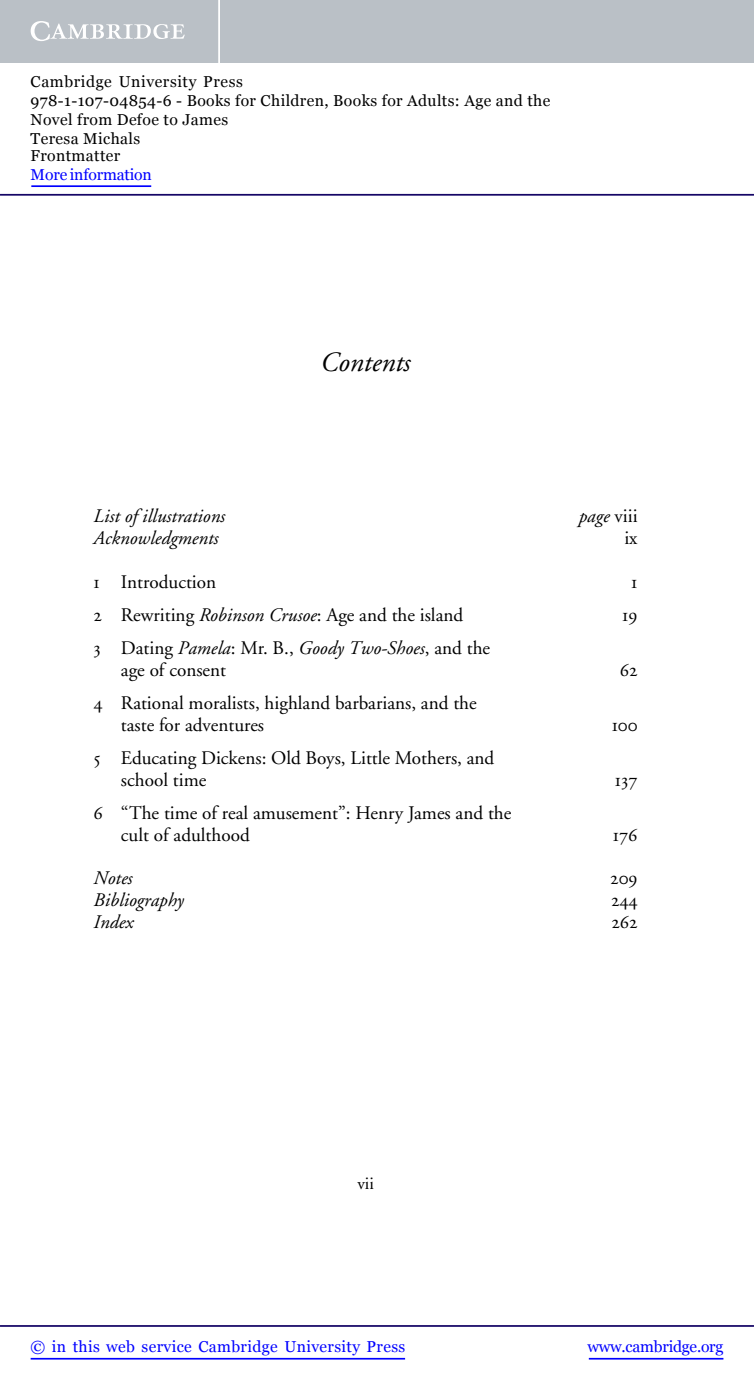
<style>
.page{position:relative;width:754px;height:1385px;background:#fff}
.page>*{position:absolute;margin:0;border:0;box-sizing:border-box;transform-origin:0 0}
.t1{font:27.82px "Adobe Garamond Italic Os F";color:#000}
.t2{font:19.25px/21.9px "Adobe Garamond";color:#000}
.t3{font:19.25px "Adobe Garamond Italic Os F";color:#000}
.t4{font:19.25px "Adobe Garamond Exp";color:#000}
.t5{font:17.5px "Adobe Garamond";color:#000}
.t6{font:15.75px/18.6px "Georgia";letter-spacing:.025em;color:#000}
.t7{font:15.75px "Georgia";letter-spacing:.025em;color:#00f}
.t8{font:15.75px "Georgia";letter-spacing:-.015em;color:#00f}
.t9{font:15.75px "Georgia";letter-spacing:-.01em;color:#00f}
.s1{font-family:"Adobe Garamond"}
.s2{font-family:"Adobe Garamond Exp"}
.s3{font-family:"Adobe Garamond Italic Os F"}
</style>
<div class="page">
<hr style="left:589px;top:1358px;width:134px;height:1px;background:#00f">
<hr style="left:0;top:1325px;width:754px;height:1px;background:#150666">
<hr style="left:31px;top:1358px;width:374px;height:1px;background:#00f">
<div style="left:0;top:0;width:754px;height:63px;background:#bac0c6"></div>
<svg style="left:31px;top:21px;width:154px;height:20px"></svg>
<hr style="left:218px;top:0;width:2px;height:63px;background:#fff">
<hr style="left:0;top:194px;width:754px;height:2px;background:#150666">
<hr style="left:31px;top:185px;width:120px;height:2px;background:#00f">
<p class="t6" style="left:31px;top:72px;width:521px">Cambridge University Press<br>978-1-107-04854-6 - Books for Children, Books for Adults: Age and the<br>Novel from Defoe to James<br>Teresa Michals<br>Frontmatter</p>
<p class="t9" style="left:31px;top:166px;width:123px">More information</p>
<h1 class="t1" style="left:321px;top:351px;width:92px">Contents</h1>
<p class="t3" style="left:94px;top:508px;width:133px">List of illustrations</p>
<p class="t3" style="left:579px;top:508px;width:60px">page <span class="s1">viii</span></p>
<p class="t3" style="left:94px;top:530px;width:126px">Acknowledgments</p>
<p class="t2" style="left:624px;top:529px;width:15px">ix</p>
<p class="t2" style="left:94px;top:572px;width:124px"><span class="s2">1</span> Introduction</p>
<p class="t4" style="left:631px;top:574px;width:8px">1</p>
<p class="t2" style="left:94px;top:605px;width:371px"><span class="s2">2</span> Rewriting <span class="s3">Robinson Crusoe</span>: Age and the island</p>
<p class="t4" style="left:622px;top:607px;width:17px">19</p>
<p class="t2" style="left:121px;top:638px;width:371px;text-indent:-27px"><span class="s2">3</span> Dating <span class="s3">Pamela</span>: Mr. B., <span class="s3">Goody Two-Shoes</span>, and the age of consent</p>
<p class="t4" style="left:620px;top:662px;width:19px">62</p>
<p class="t2" style="left:121px;top:693px;width:357px;text-indent:-27px"><span class="s2">4</span> Rational moralists, highland barbarians, and the taste for adventures</p>
<p class="t2" style="left:121px;top:748px;width:375px;text-indent:-27px"><span class="s2">5</span> Educating Dickens: Old Boys, Little Mothers, and school time</p>
<p class="t2" style="left:121px;top:803px;width:392px;text-indent:-27px"><span class="s2">6</span> “The time of real amusement”: Henry James and the cult of adulthood</p>
<p class="t4" style="left:612px;top:717px;width:27px">100</p>
<p class="t4" style="left:615px;top:772px;width:24px">137</p>
<p class="t4" style="left:613px;top:827px;width:26px">176</p>
<p class="t3" style="left:94px;top:870px;width:41px">Notes</p>
<p class="t4" style="left:610px;top:870px;width:29px">209</p>
<p class="t3" style="left:94px;top:892px;width:92px">Bibliography</p>
<p class="t4" style="left:611px;top:892px;width:28px">244</p>
<p class="t3" style="left:94px;top:914px;width:41px">Index</p>
<p class="t4" style="left:611px;top:914px;width:28px">262</p>
<p class="t5" style="left:357px;top:1176px;width:18px">vii</p>
<p class="t7" style="left:31px;top:1337px;width:376px">© in this web service Cambridge University Press</p>
<p class="t8" style="left:588px;top:1337px;width:137px">www.cambridge.org</p>
</div>
